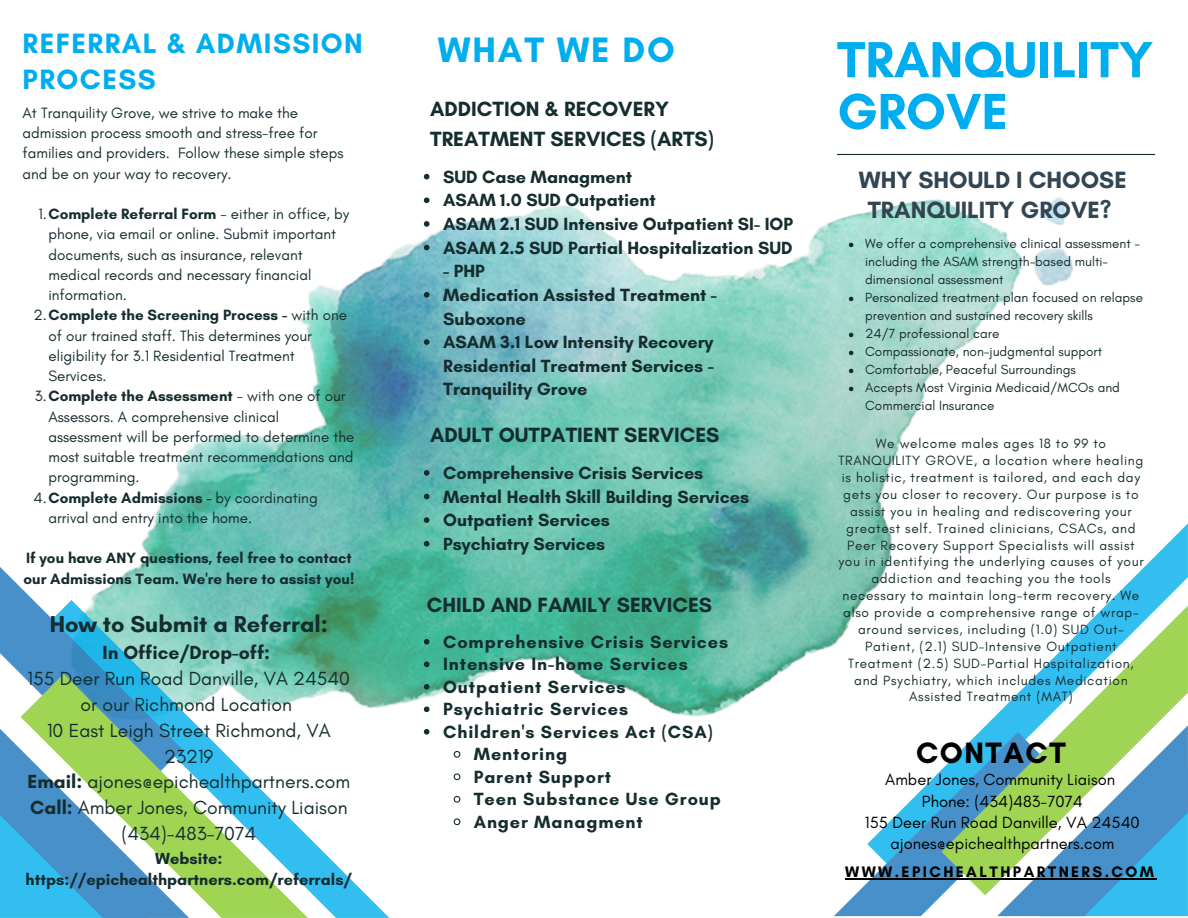
<style>
.page{position:relative;width:1188px;height:918px;background:#fff}
.page>*{position:absolute;margin:0;border:0;box-sizing:border-box;transform-origin:0 0}
.t1{font:700 51.75px/51.8px "Glacial Indifference";color:#00aeef}
.t2{font:700 36px "Glacial Indifference";letter-spacing:.05em;color:#00aeef}
.t3{font:700 30px "Glacial Indifference";letter-spacing:.05em;color:#000}
.t4{font:700 28.5px/36px "Glacial Indifference";letter-spacing:.05em;color:#00aeef}
.t5{font:700 24px/30.3px "Glacial Indifference";color:#324552;text-align:center}
.t6{font:700 23.55px "Glacial Indifference";color:#152d2e}
.t7{font:700 21px/29.2px "Glacial Indifference";color:#152d2e}
.t8{font:19.35px/25.8px "Glacial Indifference";color:#152d2e;text-align:center}
.t9{font:700 18px/23.7px "Glacial Indifference";color:#152d2e}
.t10{font:700 18px "Glacial Indifference";letter-spacing:.05em;color:#152d2e}
.t11{font:16.5px/21.3px "Glacial Indifference";color:#000;text-align:center}
.t12{font:700 16.35px/21.3px "Glacial Indifference";color:#152d2e;text-align:center}
.t13{font:700 15.45px "Glacial Indifference";letter-spacing:.155em;color:#000}
.t14{font:15.15px/20.2px "Glacial Indifference";color:#152d2e}
.t15{font:700 15.15px/20.2px "Glacial Indifference";color:#152d2e}
.t16{font:13.65px/16.8px "Glacial Indifference";letter-spacing:.05em;color:#152d2e;text-align:center}
.t17{font:13.5px/18px "Glacial Indifference";color:#152d2e}
.s1{font-weight:700}
</style>
<div class="page">
<img style="left:137px;top:197px;width:936px;height:520px">
<svg style="left:189px;top:600px;width:200px;height:318px"></svg>
<svg style="left:0;top:567px;width:189px;height:351px"></svg>
<svg style="left:21px;top:674px;width:287px;height:244px"></svg>
<svg style="left:867px;top:524px;width:321px;height:193px"></svg>
<svg style="left:834px;top:769px;width:354px;height:147px"></svg>
<svg style="left:942px;top:606px;width:246px;height:289px"></svg>
<hr style="left:837px;top:154px;width:318px;height:1px;background:#152d2e">
<hr style="left:845px;top:879px;width:311px;height:1px;background:#000">
<svg style="left:849px;top:243px;width:4px;height:4px"></svg>
<svg style="left:849px;top:297px;width:4px;height:4px"></svg>
<svg style="left:849px;top:333px;width:4px;height:4px"></svg>
<svg style="left:849px;top:351px;width:4px;height:4px"></svg>
<svg style="left:849px;top:369px;width:4px;height:4px"></svg>
<svg style="left:849px;top:387px;width:4px;height:4px"></svg>
<svg style="left:424px;top:174px;width:5px;height:5px"></svg>
<svg style="left:424px;top:197px;width:5px;height:6px"></svg>
<svg style="left:424px;top:221px;width:5px;height:6px"></svg>
<svg style="left:424px;top:245px;width:5px;height:5px"></svg>
<svg style="left:424px;top:292px;width:5px;height:6px"></svg>
<svg style="left:424px;top:339px;width:5px;height:6px"></svg>
<svg style="left:424px;top:470px;width:5px;height:6px"></svg>
<svg style="left:424px;top:494px;width:5px;height:5px"></svg>
<svg style="left:424px;top:517px;width:5px;height:6px"></svg>
<svg style="left:424px;top:541px;width:5px;height:6px"></svg>
<svg style="left:424px;top:639px;width:5px;height:6px"></svg>
<svg style="left:424px;top:661px;width:5px;height:6px"></svg>
<svg style="left:424px;top:684px;width:5px;height:6px"></svg>
<svg style="left:424px;top:706px;width:5px;height:6px"></svg>
<svg style="left:424px;top:729px;width:5px;height:6px"></svg>
<svg style="left:453px;top:750px;width:8px;height:8px"></svg>
<svg style="left:453px;top:773px;width:8px;height:8px"></svg>
<svg style="left:453px;top:795px;width:8px;height:8px"></svg>
<svg style="left:453px;top:818px;width:8px;height:8px"></svg>
<h3 class="t4" style="left:23px;top:26px;width:342px">REFERRAL &amp; ADMISSION<br>PROCESS</h3>
<p class="t14" style="left:23px;top:102px;width:323px">At Tranquility Grove, we strive to make the admission process smooth and stress-free for families and providers. Follow these simple steps and be on your way to recovery.</p>
<p class="t14" style="left:48px;top:204px;width:302px;text-indent:-10px">1.<span class="s1">Complete Referral Form</span> - either in office, by phone, via email or online. Submit important documents, such as insurance, relevant medical records and necessary financial information.</p>
<p class="t14" style="left:48px;top:305px;width:300px;text-indent:-15px">2.<span class="s1">Complete the Screening Process -</span> with one of our trained staff. This determines your eligibility for 3.1 Residential Treatment Services.</p>
<p class="t14" style="left:48px;top:386px;width:308px;text-indent:-14px">3.<span class="s1">Complete the Assessment</span> - with one of our Assessors. A comprehensive clinical assessment will be performed to determine the most suitable treatment recommendations and programming.</p>
<p class="t14" style="left:48px;top:487px;width:271px;text-indent:-15px">4.<span class="s1">Complete Admissions -</span> by coordinating arrival and entry into the home.</p>
<p class="t15" style="left:23px;top:548px;width:332px">If you have ANY questions, feel free to contact our Admissions Team. We're here to assist you!</p>
<h4 class="t6" style="left:50px;top:610px;width:280px">How to Submit a Referral:</h4>
<h4 class="t8" style="left:27px;top:639px;width:324px"><span class="s1">In Office/Drop-off:<br></span>155 Deer Run Road Danville, VA 24540 or our Richmond Location<br>10 East Leigh Street Richmond, VA<br>23219<br><span class="s1">Email:</span> ajones@epichealthpartners.com<br><span class="s1">Call:</span> Amber Jones, Community Liaison (434)-483-7074</h4>
<h4 class="t12" style="left:26px;top:847px;width:328px">Website: https://epichealthpartners.com/referrals/</h4>
<h5 class="t2" style="left:438px;top:28px;width:238px">WHAT WE DO</h5>
<p class="t7" style="left:430px;top:94px;width:285px">ADDICTION &amp; RECOVERY<br>TREATMENT SERVICES (ARTS)</p>
<p class="t9" style="left:443px;top:165px;width:190px">SUD Case Managment</p>
<p class="t9" style="left:443px;top:188px;width:214px">ASAM 1.0 SUD Outpatient</p>
<p class="t9" style="left:443px;top:212px;width:351px">ASAM 2.1 SUD Intensive Outpatient SI- IOP</p>
<h5 class="t9" style="left:443px;top:236px;width:351px">ASAM 2.5 SUD Partial Hospitalization SUD</h5>
<h5 class="t9" style="left:443px;top:259px;width:43px">- PHP</h5>
<p class="t9" style="left:443px;top:283px;width:275px">Medication Assisted Treatment -<br>Suboxone</p>
<p class="t9" style="left:443px;top:330px;width:272px;text-align:justify">ASAM 3.1 Low Intensity Recovery Residential Treatment Services - Tranquility Grove</p>
<p class="t7" style="left:430px;top:420px;width:291px">ADULT OUTPATIENT SERVICES</p>
<p class="t9" style="left:443px;top:461px;width:262px">Comprehensive Crisis Services</p>
<p class="t9" style="left:443px;top:485px;width:308px">Mental Health Skill Building Services</p>
<p class="t9" style="left:443px;top:508px;width:168px">Outpatient Services</p>
<p class="t9" style="left:443px;top:532px;width:164px">Psychiatry Services</p>
<p class="t7" style="left:427px;top:590px;width:287px">CHILD AND FAMILY SERVICES</p>
<h6 class="t10" style="left:443px;top:631px;width:286px">Comprehensive Crisis Services</h6>
<p class="t10" style="left:443px;top:653px;width:246px">Intensive In-home Services</p>
<p class="t10" style="left:443px;top:676px;width:184px">Outpatient Services</p>
<p class="t10" style="left:443px;top:698px;width:186px">Psychiatric Services</p>
<p class="t10" style="left:443px;top:721px;width:271px">Children's Services Act (CSA)</p>
<p class="t10" style="left:474px;top:743px;width:95px">Mentoring</p>
<p class="t10" style="left:474px;top:766px;width:139px">Parent Support</p>
<p class="t10" style="left:474px;top:788px;width:249px">Teen Substance Use Group</p>
<p class="t10" style="left:474px;top:811px;width:171px">Anger Managment</p>
<p class="t1" style="left:837px;top:33px;width:318px">TRANQUILITY<br>GROVE</p>
<p class="t5" style="left:859px;top:164px;width:269px">WHY SHOULD I CHOOSE<br>TRANQUILITY GROVE?</p>
<p class="t17" style="left:865px;top:235px;width:277px">We offer a comprehensive clinical assessment - including the ASAM strength-based multi&shy;dimensional assessment</p>
<p class="t17" style="left:865px;top:289px;width:279px">Personalized treatment plan focused on relapse prevention and sustained recovery skills</p>
<p class="t17" style="left:865px;top:325px;width:136px">24/7 professional care</p>
<p class="t17" style="left:865px;top:343px;width:239px">Compassionate, non-judgmental support</p>
<h6 class="t17" style="left:865px;top:361px;width:212px">Comfortable, Peaceful Surroundings</h6>
<p class="t17" style="left:865px;top:379px;width:256px">Accepts Most Virginia Medicaid/MCOs and<br>Commercial Insurance</p>
<p class="t16" style="left:838px;top:435px;width:307px">We welcome males ages 18 to 99 to TRANQUILITY GROVE, a location where healing is holistic, treatment is tailored, and each day gets you closer to recovery. Our purpose is to assist you in healing and rediscovering your greatest self. Trained clinicians, CSACs, and Peer Recovery Support Specialists will assist you in identifying the underlying causes of your addiction and teaching you the tools necessary to maintain long-term recovery. We also provide a comprehensive range of wrap&shy;around services, including (1.0) SUD Out-Patient, (2.1) SUD-Intensive Outpatient Treatment (2.5) SUD-Partial Hospitalization, and Psychiatry, which includes Medication Assisted Treatment (MAT)</p>
<h2 class="t3" style="left:916px;top:735px;width:151px">CONTACT</h2>
<h1 class="t11" style="left:865px;top:769px;width:276px">Amber Jones, Community Liaison<br>Phone: (434)483-7074<br>155 Deer Run Road Danville, VA 24540 ajones@epichealthpartners.com</h1>
<h5 class="t13" style="left:845px;top:863px;width:310px">WWW.EPICHEALTHPARTNERS.COM</h5>
</div>
